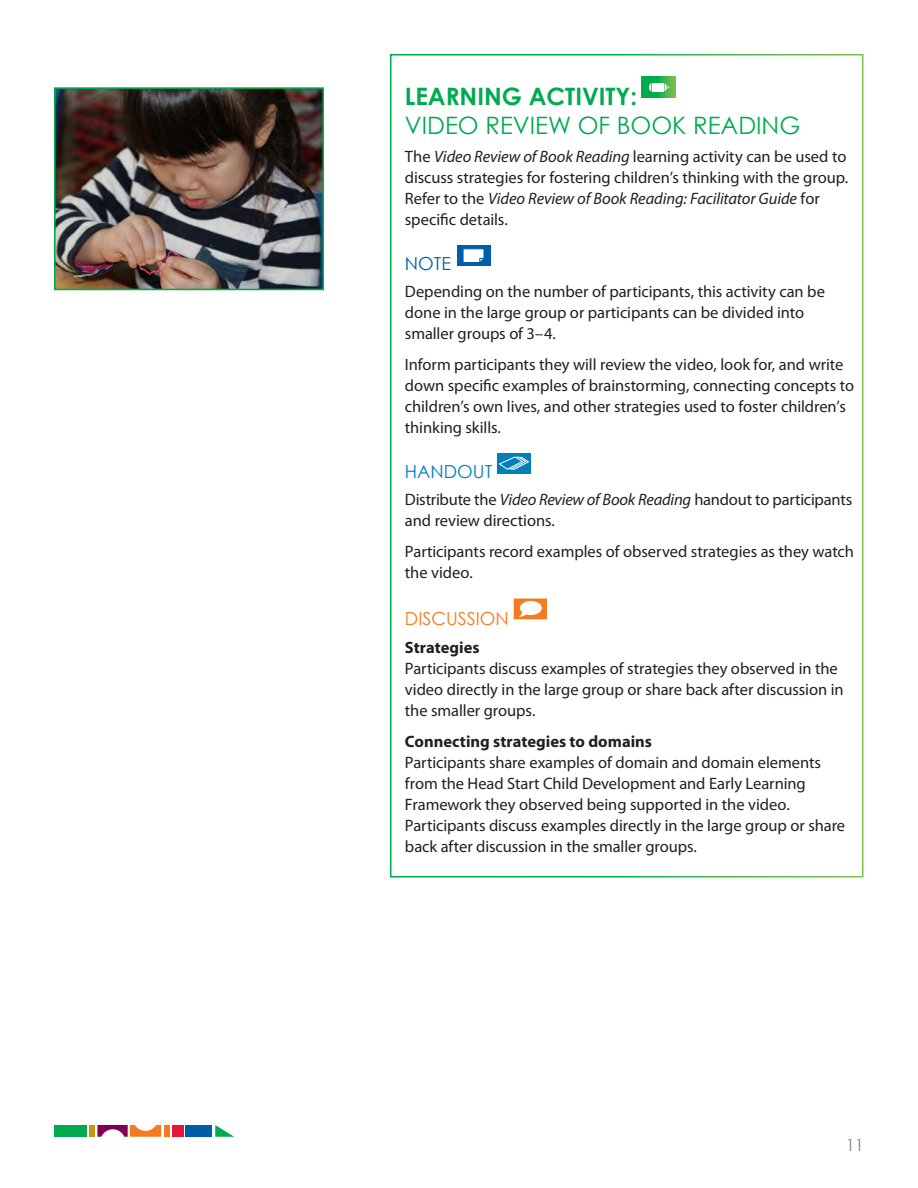
<style>
.page{position:relative;width:918px;height:1188px;background:#fff}
.page>*{position:absolute;margin:0;border:0;box-sizing:border-box;transform-origin:0 0}
.t1{font:24px/28.8px "Century Gothic";color:#00aa4f}
.Discussion_Header{font:18px "Century Gothic";color:#f47b20}
.Handout_Header{font:18px "Century Gothic";color:#007fb8}
.Note_Header{font:18px "Century Gothic";color:#005daa}
.body{font:16.5px/21px "Myriad Pro";letter-spacing:-.005em;color:#231f20}
.t2{font:16.5px "Century Gothic";color:#808285}
.s1{font-weight:700}
.s2{font-style:italic}
</style>
<div class="page">
<div style="left:54px;top:1125px;width:33px;height:12px;background:#00aa4f"></div>
<svg style="left:97px;top:1125px;width:64px;height:12px"></svg>
<div style="left:164px;top:1125px;width:6px;height:12px;background:#f47b20"></div>
<div style="left:185px;top:1125px;width:27px;height:12px;background:#005daa"></div>
<svg style="left:215px;top:1125px;width:19px;height:12px"></svg>
<div style="left:172px;top:1125px;width:11px;height:12px;background:#e31837"></div>
<div style="left:89px;top:1125px;width:6px;height:12px;background:#c4960c"></div>
<svg style="left:514px;top:599px;width:33px;height:20px"></svg>
<svg style="left:642px;top:77px;width:33px;height:21px"></svg>
<div style="left:652px;top:83px;width:11px;height:8px;background:#fff"></div>
<svg style="left:665px;top:83px;width:4px;height:8px"></svg>
<svg style="left:649px;top:83px;width:2px;height:8px"></svg>
<div style="left:497px;top:453px;width:34px;height:21px;background:#007fb8"></div>
<svg style="left:499px;top:456px;width:30px;height:14px"></svg>
<img style="left:57px;top:90px;width:264px;height:197px">
<div style="left:54px;top:87px;width:270px;height:203px;border:2px solid #00aa4f"></div>
<div style="left:457px;top:245px;width:33px;height:21px;background:#005daa"></div>
<svg style="left:463px;top:248px;width:21px;height:14px"></svg>
<p class="t1" style="left:405px;top:82px;width:397px"><span class="s1">LEARNING ACTIVITY:<br></span>VIDEO REVIEW OF BOOK READING</p>
<p class="body" style="left:405px;top:146px;width:445px">The <span class="s2">Video Review of Book Reading</span> learning activity can be used to discuss strategies for fostering children’s thinking with the group.<br>Refer to the <span class="s2">Video Review of Book Reading: Facilitator Guide</span> for specific details.</p>
<p class="Note_Header" style="left:405px;top:252px;width:48px">NOTE</p>
<p class="body" style="left:405px;top:281px;width:422px">Depending on the number of participants, this activity can be done in the large group or participants can be divided into smaller groups of 3–4.</p>
<p class="body" style="left:405px;top:354px;width:451px">Inform participants they will review the video, look for, and write down specific examples of brainstorming, connecting concepts to children’s own lives, and other strategies used to foster children’s thinking skills.</p>
<p class="Handout_Header" style="left:405px;top:460px;width:89px">HANDOUT</p>
<p class="body" style="left:405px;top:489px;width:449px">Distribute the <span class="s2">Video Review of Book Reading</span> handout to participants and review directions.</p>
<p class="body" style="left:405px;top:541px;width:451px">Participants record examples of observed strategies as they watch the video.</p>
<p class="Discussion_Header" style="left:405px;top:608px;width:105px">DISCUSSION</p>
<p class="body" style="left:405px;top:637px;width:440px"><span class="s1">Strategies<br></span>Participants discuss examples of strategies they observed in the video directly in the large group or share back after discussion in the smaller groups.</p>
<p class="body" style="left:405px;top:730px;width:442px"><span class="s1">Connecting strategies to domains<br></span>Participants share examples of domain and domain elements from the Head Start Child Development and Early Learning Framework they observed being supported in the video.<br>Participants discuss examples directly in the large group or share back after discussion in the smaller groups.</p>
<p class="t2" style="left:846px;top:1135px;width:20px">11</p>
</div>
